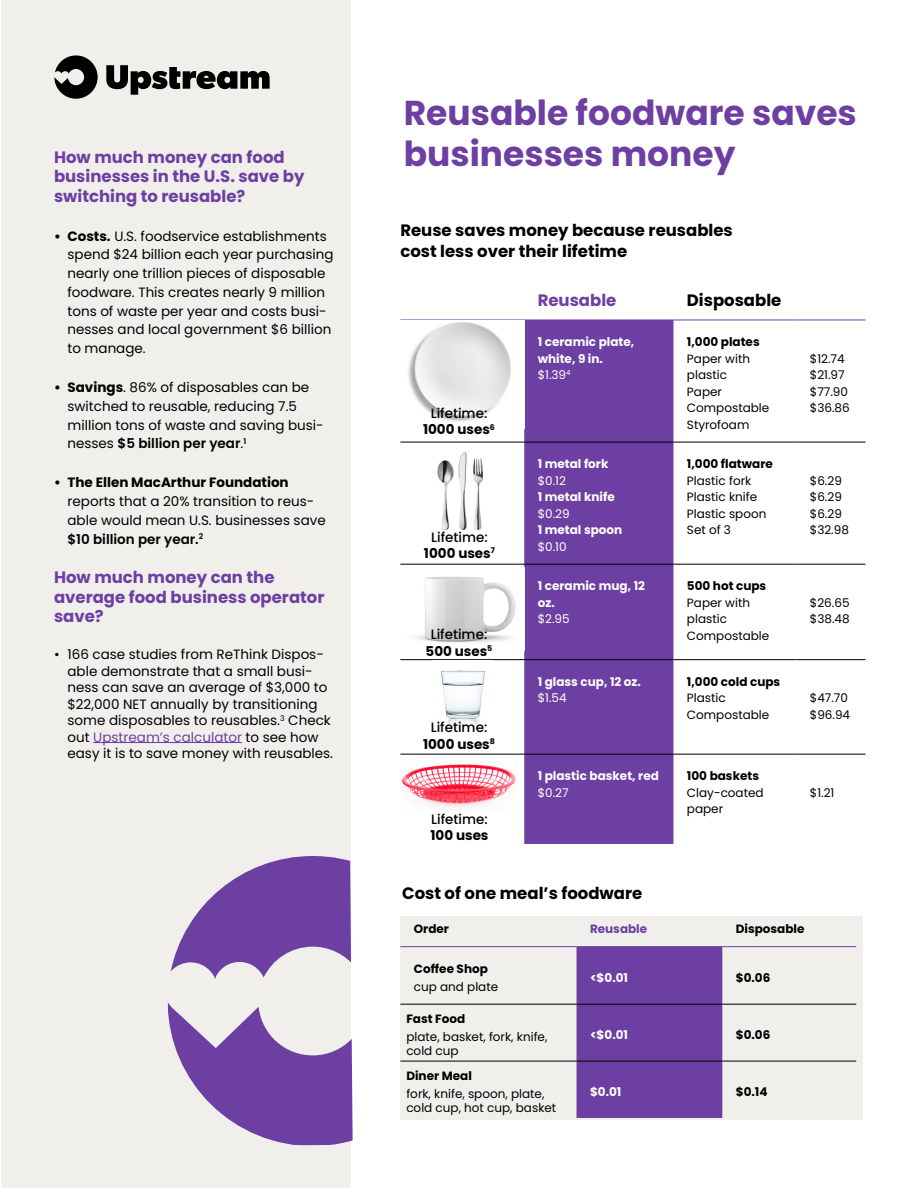
<style>
.page{position:relative;width:918px;height:1188px;background:#fff}
.page>*{position:absolute;margin:0;border:0;box-sizing:border-box;transform-origin:0 0}
.t1{font:700 34.5px/41.4px "Poppins";color:#6e3fa3}
.text{font:700 16.5px/19.5px "Poppins";color:#6e3fa3}
.text-2{font:700 16.5px/21px "Poppins";color:#000}
.t2{font:13.5px/18.8px "Poppins";color:#000}
.t3{font:500 13.5px/16.2px "Poppins";color:#000;text-align:center}
.text-3{font:12px/16.5px "Poppins";color:#000}
.text-4{font:700 12px/16.5px "Poppins";color:#fff}
.text-5{font:700 12px "Poppins";color:#000}
.text-6{font:12px "Poppins";color:#fff}
.text-7{font:700 12px "Poppins";color:#6e3fa3}
.s1{font-weight:700}
.s2{font-weight:600}
.s3{color:#6e3fa3}
</style>
<div class="page">
<div style="left:2px;top:0;width:349px;height:1188px;background:#f1efeb"></div>
<svg style="left:168px;top:856px;width:185px;height:290px;fill:#6e3fa3"></svg>
<svg style="left:54px;top:55px;width:216px;height:44px"></svg>
<hr style="left:93px;top:742px;width:149px;height:1px;background:#6e3fa3">
<div style="left:524px;top:321px;width:149px;height:523px;background:#6e3fa3"></div>
<hr style="left:524px;top:320px;width:149px;height:1px;background:#6e3fa3">
<hr style="left:673px;top:320px;width:123px;height:1px;background:#6e3fa3">
<hr style="left:796px;top:320px;width:70px;height:1px;background:#6e3fa3">
<hr style="left:400px;top:754px;width:124px;height:1px;background:#000">
<hr style="left:524px;top:754px;width:149px;height:1px;background:#000">
<hr style="left:673px;top:754px;width:123px;height:1px;background:#000">
<hr style="left:796px;top:754px;width:70px;height:1px;background:#000">
<hr style="left:400px;top:442px;width:124px;height:1px;background:#000">
<hr style="left:524px;top:442px;width:149px;height:1px;background:#000">
<hr style="left:673px;top:442px;width:123px;height:1px;background:#000">
<hr style="left:796px;top:442px;width:70px;height:1px;background:#000">
<hr style="left:400px;top:564px;width:124px;height:1px;background:#000">
<hr style="left:524px;top:564px;width:149px;height:1px;background:#000">
<hr style="left:673px;top:564px;width:123px;height:1px;background:#000">
<hr style="left:796px;top:564px;width:70px;height:1px;background:#000">
<hr style="left:400px;top:659px;width:124px;height:1px;background:#000">
<hr style="left:524px;top:659px;width:149px;height:1px;background:#000">
<hr style="left:673px;top:659px;width:123px;height:1px;background:#000">
<hr style="left:796px;top:659px;width:70px;height:1px;background:#000">
<img style="left:408px;top:322px;width:103px;height:100px">
<img style="left:437px;top:452px;width:46px;height:78px">
<img style="left:417px;top:576px;width:99px;height:67px">
<img style="left:440px;top:670px;width:45px;height:55px">
<img style="left:401px;top:764px;width:115px;height:44px">
<div style="left:400px;top:916px;width:463px;height:204px;background:#f1efeb"></div>
<div style="left:577px;top:947px;width:145px;height:171px;background:#6e3fa3"></div>
<hr style="left:400px;top:946px;width:177px;height:1px;background:#6e3fa3">
<hr style="left:577px;top:946px;width:145px;height:1px;background:#6e3fa3">
<hr style="left:722px;top:946px;width:134px;height:1px;background:#6e3fa3">
<hr style="left:400px;top:1004px;width:177px;height:1px;background:#000">
<hr style="left:577px;top:1004px;width:145px;height:1px;background:#000">
<hr style="left:722px;top:1004px;width:134px;height:1px;background:#000">
<hr style="left:400px;top:1061px;width:177px;height:1px;background:#000">
<hr style="left:577px;top:1061px;width:145px;height:1px;background:#000">
<hr style="left:722px;top:1061px;width:134px;height:1px;background:#000">
<p class="text" style="left:54px;top:147px;width:252px">How much money can food businesses in the U.S. save by switching to reusable?</p>
<p class="t2" style="left:68px;top:226px;width:268px;text-indent:-14px"><span class="s1">• Costs.</span> U.S. foodservice establishments spend $24 billion each year purchasing nearly one trillion pieces of disposable foodware. This creates nearly 9 million tons of waste per year and costs busi&shy;nesses and local government $6 billion to manage.</p>
<p class="t2" style="left:68px;top:378px;width:258px;text-indent:-14px"><span class="s1">• Savings</span>. 86% of disposables can be switched to reusable, reducing 7.5 million tons of waste and saving busi&shy;nesses <span class="s2">$5 billion per year</span>.<sup>1</sup></p>
<p class="t2" style="left:68px;top:473px;width:260px;text-indent:-14px"><span class="s1">• The Ellen MacArthur Foundation </span>reports that a 20% transition to reus&shy;able would mean U.S. businesses save <span class="s2">$10 billion per year.</span><sup>2</sup></p>
<p class="text" style="left:54px;top:568px;width:272px">How much money can the average food business operator save?</p>
<p class="t2" style="left:68px;top:646px;width:267px;line-height:16.5px;text-indent:-14px">• 166 case studies from ReThink Dispos&shy;able demonstrate that a small busi&shy;ness can save an average of $3,000 to $22,000 NET annually by transitioning some disposables to reusables.<sup>3</sup> Check out <span class="s3">Upstream’s calculator</span> to see how easy it is to save money with reusables.</p>
<p class="t1" style="left:404px;top:92px;width:455px">Reusable foodware saves businesses money</p>
<p class="text-2" style="left:400px;top:219px;width:334px">Reuse saves money because reusables cost less over their lifetime</p>
<p class="text" style="left:538px;top:291px;width:80px">Reusable</p>
<p class="text-2" style="left:687px;top:290px;width:96px">Disposable</p>
<p class="text-4" style="left:538px;top:334px;width:98px">1 ceramic plate, white, 9 in.</p>
<p class="text-6" style="left:538px;top:368px;width:34px">$1.39<sup>4</sup></p>
<p class="text-5" style="left:687px;top:335px;width:74px">1,000 plates</p>
<p class="text-3" style="left:687px;top:350px;width:65px">Paper with plastic</p>
<p class="text-3" style="left:687px;top:383px;width:37px">Paper</p>
<p class="text-3" style="left:687px;top:400px;width:84px">Compostable</p>
<p class="text-3" style="left:687px;top:416px;width:64px">Styrofoam</p>
<p class="t3" style="left:423px;top:405px;width:73px">Lifetime:<br><span class="s1">1000 uses</span><sup>6</sup></p>
<p class="t3" style="left:424px;top:529px;width:73px">Lifetime:<br><span class="s1">1000 uses</span><sup>7</sup></p>
<p class="t3" style="left:426px;top:627px;width:68px">Lifetime:<br><span class="s1">500 uses</span><sup>5</sup></p>
<p class="t3" style="left:423px;top:720px;width:73px">Lifetime:<br><span class="s1">1000 uses</span><sup>8</sup></p>
<p class="text-4" style="left:538px;top:456px;width:72px">1 metal fork</p>
<p class="text-6" style="left:538px;top:474px;width:30px">$0.12</p>
<p class="text-4" style="left:538px;top:489px;width:79px">1 metal knife</p>
<p class="text-6" style="left:538px;top:507px;width:33px">$0.29</p>
<p class="text-4" style="left:538px;top:522px;width:86px">1 metal spoon</p>
<p class="text-6" style="left:538px;top:540px;width:30px">$0.10</p>
<p class="text-4" style="left:538px;top:578px;width:109px">1 ceramic mug, 12 oz.</p>
<p class="text-6" style="left:538px;top:612px;width:33px">$2.95</p>
<p class="text-4" style="left:538px;top:673px;width:105px">1 glass cup, 12 oz.</p>
<p class="text-6" style="left:538px;top:691px;width:30px">$1.54</p>
<p class="text-5" style="left:687px;top:457px;width:87px">1,000 flatware</p>
<p class="text-3" style="left:687px;top:472px;width:66px">Plastic fork</p>
<p class="text-3" style="left:687px;top:489px;width:72px">Plastic knife</p>
<p class="text-3" style="left:687px;top:505px;width:81px">Plastic spoon</p>
<p class="text-3" style="left:687px;top:522px;width:45px">Set of 3</p>
<p class="text-5" style="left:687px;top:579px;width:81px">500 hot cups</p>
<p class="text-3" style="left:687px;top:594px;width:65px">Paper with plastic</p>
<p class="text-3" style="left:687px;top:627px;width:84px">Compostable</p>
<p class="text-5" style="left:687px;top:675px;width:95px">1,000 cold cups</p>
<p class="text-3" style="left:687px;top:690px;width:40px">Plastic</p>
<p class="text-3" style="left:687px;top:706px;width:84px">Compostable</p>
<p class="text-3" style="left:810px;top:350px;width:36px">$12.74</p>
<p class="text-3" style="left:810px;top:367px;width:36px">$21.97</p>
<p class="text-3" style="left:810px;top:383px;width:40px">$77.90</p>
<p class="text-3" style="left:810px;top:400px;width:41px">$36.86</p>
<p class="text-3" style="left:810px;top:472px;width:34px">$6.29</p>
<p class="text-3" style="left:810px;top:489px;width:34px">$6.29</p>
<p class="text-3" style="left:810px;top:505px;width:34px">$6.29</p>
<p class="text-3" style="left:810px;top:522px;width:41px">$32.98</p>
<p class="text-3" style="left:810px;top:594px;width:41px">$26.65</p>
<p class="text-3" style="left:810px;top:611px;width:41px">$38.48</p>
<p class="text-3" style="left:810px;top:690px;width:40px">$47.70</p>
<p class="text-3" style="left:810px;top:706px;width:42px">$96.94</p>
<p class="t3" style="left:430px;top:811px;width:60px;text-align:left">Lifetime:<br><span class="s1">100 uses</span></p>
<p class="text-4" style="left:538px;top:768px;width:123px">1 plastic basket, red</p>
<p class="text-6" style="left:538px;top:786px;width:32px">$0.27</p>
<p class="text-2" style="left:402px;top:883px;width:242px">Cost of one meal’s foodware</p>
<p class="text-5" style="left:687px;top:769px;width:74px">100 baskets</p>
<p class="text-3" style="left:687px;top:784px;width:78px">Clay-coated paper</p>
<p class="text-3" style="left:810px;top:784px;width:26px">$1.21</p>
<p class="text-5" style="left:414px;top:922px;width:37px">Order</p>
<p class="text-7" style="left:590px;top:922px;width:59px">Reusable</p>
<p class="text-5" style="left:736px;top:922px;width:70px">Disposable</p>
<p class="text-5" style="left:414px;top:962px;width:76px">Coffee Shop</p>
<p class="text-3" style="left:414px;top:978px;width:86px">cup and plate</p>
<p class="text-4" style="left:590px;top:969px;width:40px">&lt;$0.01</p>
<p class="text-5" style="left:736px;top:971px;width:36px">$0.06</p>
<p class="text-5" style="left:406px;top:1012px;width:60px">Fast Food</p>
<p class="text-3" style="left:406px;top:1029px;width:143px;line-height:14.4px">plate, basket, fork, knife, cold cup</p>
<p class="text-4" style="left:590px;top:1027px;width:40px">&lt;$0.01</p>
<p class="text-5" style="left:736px;top:1028px;width:36px">$0.06</p>
<p class="text-5" style="left:406px;top:1069px;width:67px">Diner Meal</p>
<p class="text-3" style="left:406px;top:1086px;width:151px;line-height:14.4px">fork, knife, spoon, plate, cold cup, hot cup, basket</p>
<p class="text-4" style="left:590px;top:1083px;width:33px">$0.01</p>
<p class="text-5" style="left:736px;top:1085px;width:33px">$0.14</p>
</div>
